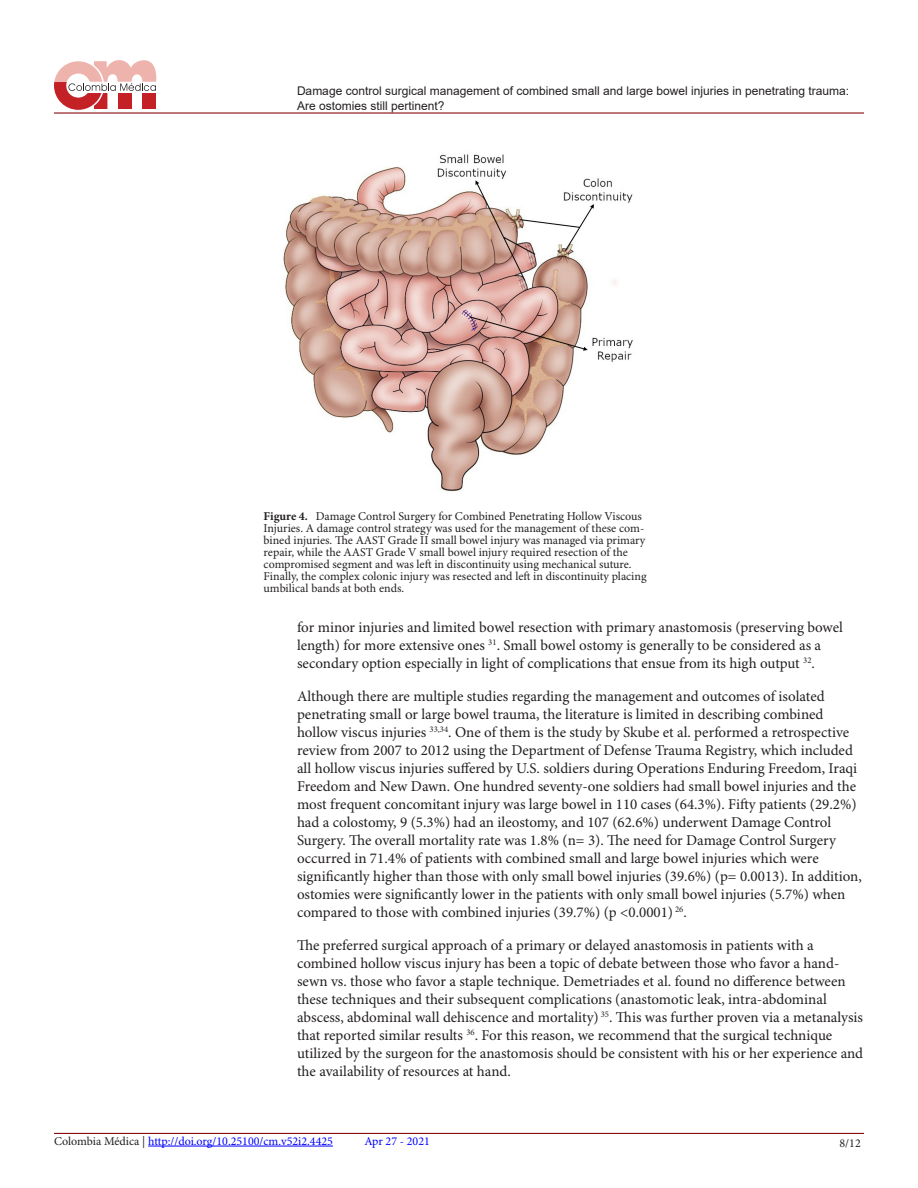
<style>
.page{position:relative;width:918px;height:1188px;background:#fff}
.page>*{position:absolute;margin:0;border:0;box-sizing:border-box;transform-origin:0 0}
.t1{font:15px/18px "Minion Pro";color:#231f20}
.t2{font:12px/12px "Minion Pro";color:#231f20}
.t3{font:12px/15px "Arial";color:#231f20}
.t4{font:12px "Minion Pro";color:#00f}
.s1{font-weight:700}
.s2{color:#231f20}
</style>
<div class="page">
<hr style="left:54px;top:112px;width:810px;height:2px;background:#8b0d10">
<hr style="left:54px;top:1133px;width:810px;height:1px;background:#8b0d10">
<hr style="left:148px;top:1146px;width:185px;height:1px;background:#00f">
<svg style="left:54px;top:60px;width:102px;height:50px"></svg>
<img style="left:283px;top:154px;width:350px;height:338px">
<p class="t3" style="left:297px;top:83px;width:554px">Damage control surgical management of combined small and large bowel injuries in penetrating trauma:<br>Are ostomies still pertinent?</p>
<p class="t2" style="left:264px;top:511px;width:385px"><span class="s1">Figure 4.</span> Damage Control Surgery for Combined Penetrating Hollow Viscous Injuries. A damage control strategy was used for the management of these com&shy;bined injuries. The AAST Grade II small bowel injury was managed via primary repair, while the AAST Grade V small bowel injury required resection of the compromised segment and was left in discontinuity using mechanical suture.<br>Finally, the complex colonic injury was resected and left in discontinuity placing umbilical bands at both ends.</p>
<p class="t1" style="left:297px;top:619px;width:547px">for minor injuries and limited bowel resection with primary anastomosis (preserving bowel length) for more extensive ones <sup>31</sup>. Small bowel ostomy is generally to be considered as a secondary option especially in light of complications that ensue from its high output <sup>32</sup>.</p>
<p class="t1" style="left:297px;top:688px;width:566px">Although there are multiple studies regarding the management and outcomes of isolated penetrating small or large bowel trauma, the literature is limited in describing combined hollow viscus injuries <sup>33,34</sup>. One of them is the study by Skube et al. performed a retrospective review from 2007 to 2012 using the Department of Defense Trauma Registry, which included all hollow viscus injuries suffered by U.S. soldiers during Operations Enduring Freedom, Iraqi Freedom and New Dawn. One hundred seventy-one soldiers had small bowel injuries and the most frequent concomitant injury was large bowel in 110 cases (64.3%). Fifty patients (29.2%) had a colostomy, 9 (5.3%) had an ileostomy, and 107 (62.6%) underwent Damage Control Surgery. The overall mortality rate was 1.8% (n= 3). The need for Damage Control Surgery occurred in 71.4% of patients with combined small and large bowel injuries which were significantly higher than those with only small bowel injuries (39.6%) (p= 0.0013). In addition, ostomies were significantly lower in the patients with only small bowel injuries (5.7%) when compared to those with combined injuries (39.7%) (p &lt;0.0001) <sup>26</sup>.</p>
<p class="t1" style="left:297px;top:937px;width:568px">The preferred surgical approach of a primary or delayed anastomosis in patients with a combined hollow viscus injury has been a topic of debate between those who favor a hand&shy;sewn vs. those who favor a staple technique. Demetriades et al. found no difference between these techniques and their subsequent complications (anastomotic leak, intra-abdominal abscess, abdominal wall dehiscence and mortality) <sup>35</sup>. This was further proven via a metanalysis that reported similar results <sup>36</sup>. For this reason, we recommend that the surgical technique utilized by the surgeon for the anastomosis should be consistent with his or her experience and the availability of resources at hand.</p>
<p class="t4" style="left:54px;top:1134px;width:280px"><span class="s2">Colombia Médica |</span> http://doi.org/10.25100/cm.v52i2.4425</p>
<p class="t4" style="left:364px;top:1134px;width:67px">Apr 27 - 2021</p>
<p class="t2" style="left:840px;top:1138px;width:23px">8/12</p>
</div>
